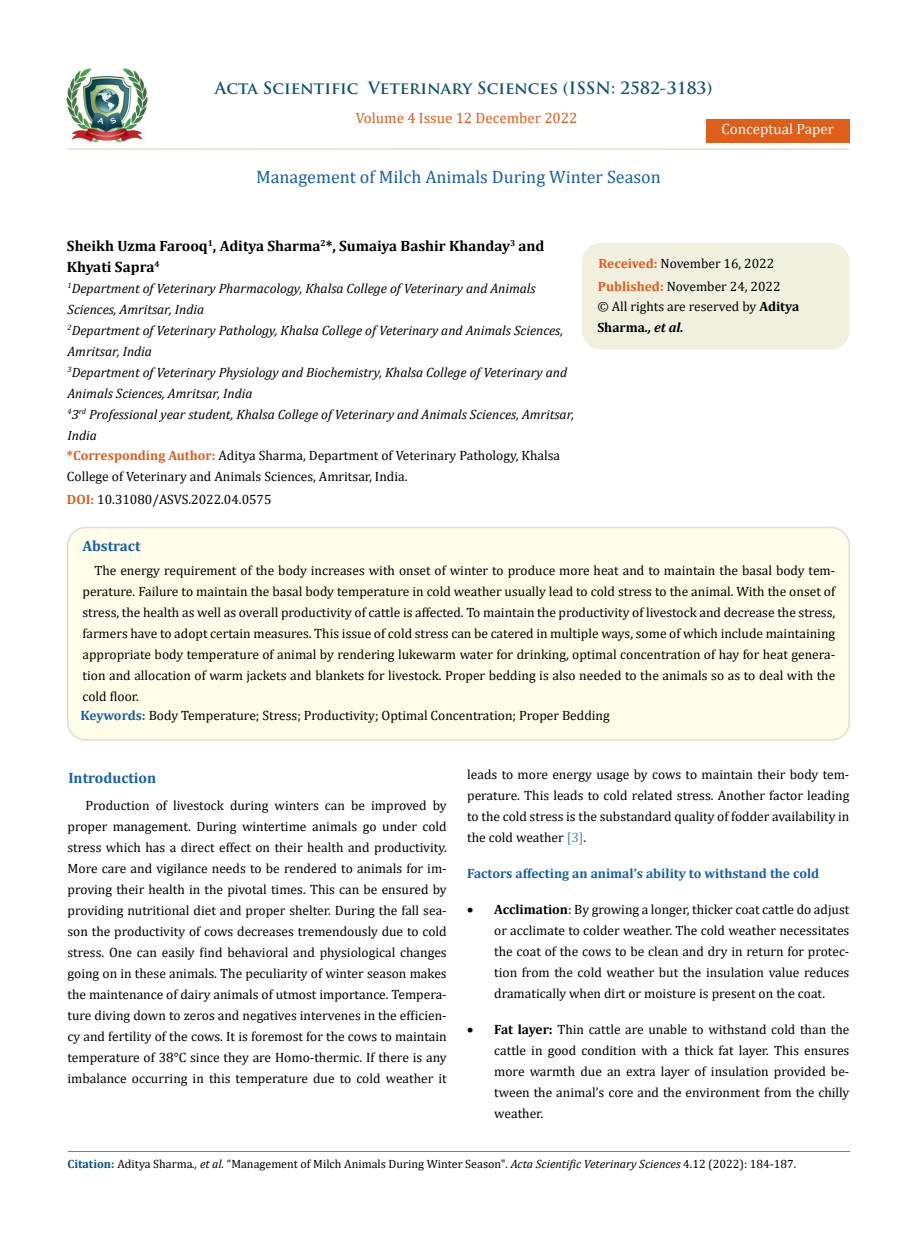
<style>
.page{position:relative;width:917px;height:1260px;background:#fff}
.page>*{position:absolute;margin:0;border:0;box-sizing:border-box;transform-origin:0 0}
.t1{font:18px "Cambria";color:#1560a6}
.t2{font:700 16.5px "Trajan Pro";color:#0e546a}
.t3{font:700 15px/21px "Cambria";color:#000}
.t4{font:15px "Cambria";color:#e05d1a}
.t5{font:700 15px "Cambria";color:#1560a6}
.t6{font:15px "Cambria";color:#fff}
.t7{font:13.5px/21px "Cambria";color:#000;text-align:justify}
.t8{font:italic 13.5px/20.9px "Cambria";color:#000}
.t9{font:700 13.5px "Cambria";color:#1560a6}
.t10{font:12px "Cambria";color:#000}
.s1{font-weight:700;font-style:normal;color:#e05d1a}
.s2{font-style:normal}
.s3{font-weight:700;color:#e05d1a}
.s4{font-weight:700}
.s5{font-weight:700;font-style:italic}
.s6{font-weight:700;color:#1560a6}
.s7{color:#4f81bd}
.s8{font-weight:700;color:#035089}
.s9{font-style:italic}
</style>
<div class="page">
<img style="left:67px;top:68px;width:80px;height:74px">
<div style="left:706px;top:119px;width:143px;height:23px;background:#e05d1a"></div>
<div style="left:583px;top:244px;width:265px;height:105px;background:#f1f0de;border-radius:18px"></div>
<div style="left:582px;top:243px;width:267px;height:107px;border:2px solid #f1f0de;border-radius:18px"></div>
<div style="left:68px;top:528px;width:781px;height:212px;background:#fffde9;border-radius:18px"></div>
<div style="left:67px;top:527px;width:783px;height:214px;border:2px solid #e0dfcd;border-radius:18px"></div>
<hr style="left:68px;top:1151px;width:781px;height:1px;background:#e05d1a">
<hr style="left:67px;top:148px;width:782px;height:2px;background:#e0dfcd">
<p class="t2" style="left:215px;top:77px;width:499px">Acta Scientific Veterinary Sciences (ISSN: 2582-3183)</p>
<p class="t4" style="left:356px;top:109px;width:223px">Volume 4 Issue 12 December 2022</p>
<p class="t6" style="left:721px;top:120px;width:114px">Conceptual Paper</p>
<h1 class="t1" style="left:256px;top:166px;width:406px">Management of Milch Animals During Winter Season</h1>
<p class="t3" style="left:67px;top:235px;width:479px">Sheikh Uzma Farooq<sup>1</sup>, Aditya Sharma<sup>2</sup>*, Sumaiya Bashir Khanday<sup>3</sup> and<br>Khyati Sapra<sup>4</sup></p>
<p class="t8" style="left:67px;top:277px;width:509px"><sup>1</sup>Department of Veterinary Pharmacology, Khalsa College of Veterinary and Animals Sciences, Amritsar, India<br><sup>2</sup>Department of Veterinary Pathology, Khalsa College of Veterinary and Animals Sciences, Amritsar, India<br><sup>3</sup>Department of Veterinary Physiology and Biochemistry, Khalsa College of Veterinary and Animals Sciences, Amritsar, India<br><sup>4</sup>3<sup>rd</sup> Professional year student, Khalsa College of Veterinary and Animals Sciences, Amritsar, India<br><span class="s1">*Corresponding Author:</span> <span class="s2">Aditya Sharma, Department of Veterinary Pathology, Khalsa College of Veterinary and Animals Sciences, Amritsar, India.</span></p>
<p class="t7" style="left:67px;top:489px;width:206px"><span class="s3">DOI:</span> 10.31080/ASVS.2022.04.0575</p>
<p class="t7" style="left:597px;top:252px;width:184px;line-height:23px"><span class="s3">Received:</span> November 16, 2022<br><span class="s3">Published:</span> November 24, 2022</p>
<p class="t7" style="left:597px;top:296px;width:203px">© All rights are reserved by <span class="s4">Aditya<br>Sharma</span><span class="s5">., et al.</span></p>
<p class="t5" style="left:82px;top:535px;width:60px">Abstract</p>
<p class="t7" style="left:82px;top:560px;width:754px;text-indent:12px">The energy requirement of the body increases with onset of winter to produce more heat and to maintain the basal body tem&shy;perature. Failure to maintain the basal body temperature in cold weather usually lead to cold stress to the animal. With the onset of stress, the health as well as overall productivity of cattle is affected. To maintain the productivity of livestock and decrease the stress, farmers have to adopt certain measures. This issue of cold stress can be catered in multiple ways, some of which include maintaining appropriate body temperature of animal by rendering lukewarm water for drinking, optimal concentration of hay for heat genera&shy;tion and allocation of warm jackets and blankets for livestock. Proper bedding is also needed to the animals so as to deal with the cold floor.</p>
<p class="t7" style="left:80px;top:705px;width:531px"><span class="s6">Keywords:</span> Body Temperature; Stress; Productivity; Optimal Concentration; Proper Bedding</p>
<p class="t5" style="left:68px;top:768px;width:89px">Introduction</p>
<p class="t7" style="left:67px;top:795px;width:381px;text-indent:18px">Production of livestock during winters can be improved by proper management. During wintertime animals go under cold stress which has a direct effect on their health and productivity.<br>More care and vigilance needs to be rendered to animals for im&shy;proving their health in the pivotal times. This can be ensured by providing nutritional diet and proper shelter. During the fall sea&shy;son the productivity of cows decreases tremendously due to cold stress. One can easily find behavioral and physiological changes going on in these animals. The peculiarity of winter season makes the maintenance of dairy animals of utmost importance. Tempera&shy;ture diving down to zeros and negatives intervenes in the efficien&shy;cy and fertility of the cows. It is foremost for the cows to maintain temperature of 38°C since they are Homo-thermic. If there is any imbalance occurring in this temperature due to cold weather it</p>
<p class="t7" style="left:467px;top:764px;width:384px">leads to more energy usage by cows to maintain their body tem&shy;perature. This leads to cold related stress. Another factor leading to the cold stress is the substandard quality of fodder availability in the cold weather <span class="s7">[3]</span>.</p>
<p class="t9" style="left:467px;top:864px;width:353px">Factors affecting an animal’s ability to withstand the cold</p>
<p class="t7" style="left:494px;top:899px;width:357px;text-indent:-27px">• <span class="s4">Acclimation</span>: By growing a longer, thicker coat cattle do adjust or acclimate to colder weather. The cold weather necessitates the coat of the cows to be clean and dry in return for protec&shy;tion from the cold weather but the insulation value reduces dramatically when dirt or moisture is present on the coat.</p>
<p class="t7" style="left:494px;top:1019px;width:357px;text-indent:-27px">• <span class="s4">Fat layer:</span> Thin cattle are unable to withstand cold than the cattle in good condition with a thick fat layer. This ensures more warmth due an extra layer of insulation provided be&shy;tween the animal’s core and the environment from the chilly weather.</p>
<p class="t10" style="left:68px;top:1157px;width:730px"><span class="s8">Citation:</span> Aditya Sharma<span class="s9">., et al.</span> “Management of Milch Animals During Winter Season". <span class="s9">Acta Scientific Veterinary Sciences</span> 4.12 (2022): 184-187.</p>
</div>
